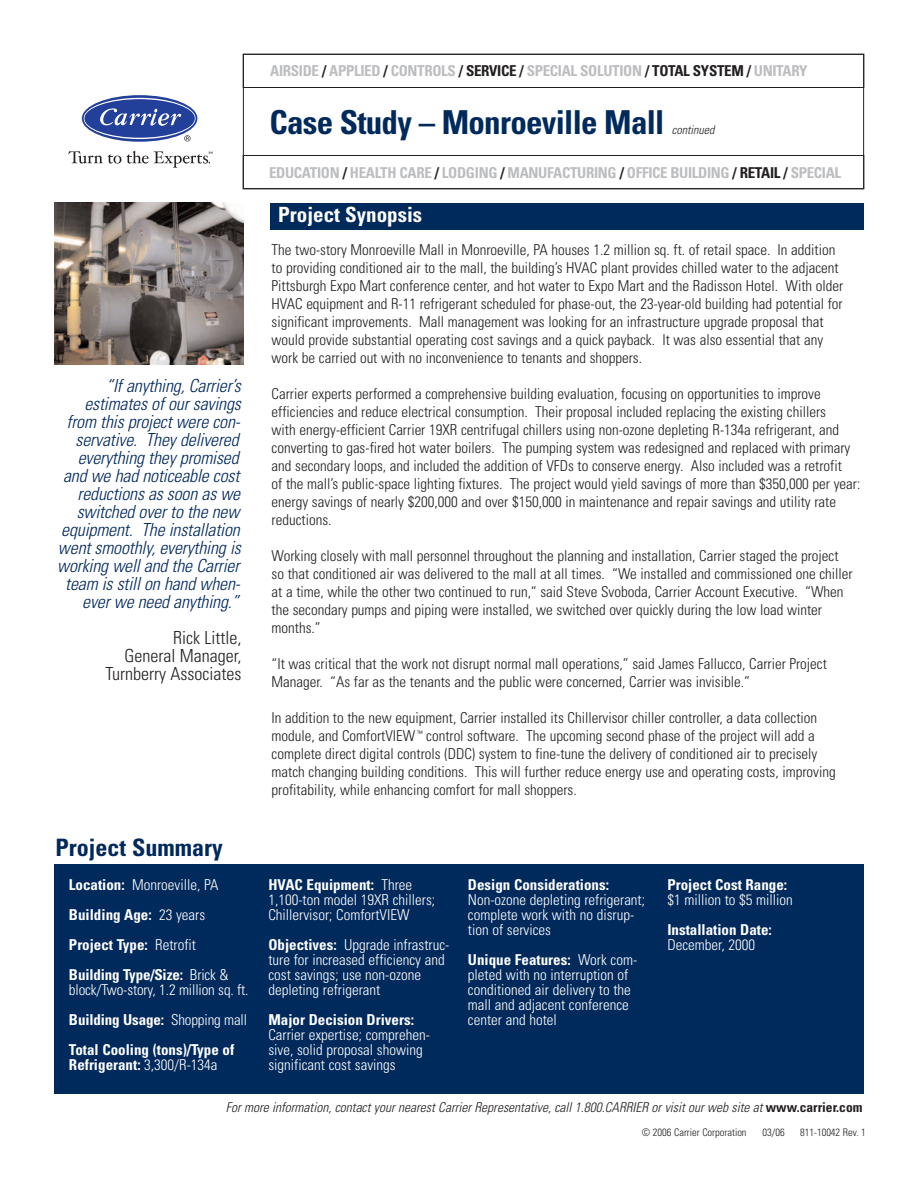
<style>
.page{position:relative;width:918px;height:1188px;background:#fff}
.page>*{position:absolute;margin:0;border:0;box-sizing:border-box;transform-origin:0 0}
.t1{font:700 condensed 33px "Univers";letter-spacing:-.02em;color:#00295c}
.t2{font:700 condensed 24px "Univers";color:#00295c}
.t3{font:700 condensed 21px "Univers";color:#fff}
.t4{font:italic 300 condensed 18px/18px "Univers";letter-spacing:-.01em;color:#00295c;text-align:right}
.t5{font:300 condensed 18px/18px "Univers";color:#231f20;text-align:right}
.t6{font:300 condensed 15px/18px "Univers";color:#231f20}
.t7{font:300 condensed 15px/15px "Univers";color:#fff}
.t8{font:700 condensed 15px/30px "Univers";color:#fff}
.t9{font:700 condensed 15px "Univers";letter-spacing:-.02em;color:#bcbdc0}
.t10{font:italic 300 condensed 13.5px "Univers";color:#231f20}
.t11{font:italic 300 condensed 12px "Univers";color:#231f20}
.t12{font:300 condensed 10.5px "Univers";color:#231f20}
.s1{color:#231f20}
.s2{font-weight:300}
.s3{font-weight:700}
.s4{font-weight:700;font-style:normal}
</style>
<div class="page">
<div style="left:243px;top:155px;width:621px;height:34px;border:1px solid #231f20"></div>
<div style="left:243px;top:54px;width:621px;height:34px;border:1px solid #231f20"></div>
<div style="left:54px;top:864px;width:810px;height:230px;background:#00295c"></div>
<div style="left:270px;top:203px;width:594px;height:27px;background:#00295c"></div>
<img style="left:54px;top:202px;width:189px;height:162px">
<svg style="left:184px;top:135px;width:7px;height:6px"></svg>
<svg style="left:82px;top:95px;width:115px;height:47px"></svg>
<svg style="left:84px;top:98px;width:112px;height:41px"></svg>
<div style="left:84px;top:99px;width:111px;height:39px;background:#223f99;border-radius:50%"></div>
<svg style="left:100px;top:108px;width:82px;height:18px"></svg>
<svg style="left:68px;top:151px;width:53px;height:13px"></svg>
<svg style="left:127px;top:151px;width:86px;height:17px"></svg>
<p class="t9" style="left:270px;top:65px;width:539px">AIRSIDE <span class="s1">/</span> APPLIED <span class="s1">/</span> CONTROLS <span class="s1">/ SERVICE /</span> SPECIAL SOLUTION <span class="s1">/ TOTAL SYSTEM /</span> UNITARY</p>
<h1 class="t1" style="left:269px;top:110px;width:397px">Case Study – Monroeville Mall</h1>
<p class="t11" style="left:672px;top:125px;width:44px">continued</p>
<p class="t9" style="left:269px;top:167px;width:574px">EDUCATION <span class="s1">/</span> HEALTH CARE <span class="s1">/</span> LODGING <span class="s1">/</span> MANUFACTURING <span class="s1">/</span> OFFICE BUILDING <span class="s1">/ RETAIL /</span> SPECIAL</p>
<p class="t4" style="left:57px;top:379px;width:185px">“If anything, Carrier’s estimates of our savings from this project were con&shy;servative. They delivered everything they promised and we had noticeable cost reductions as soon as we switched over to the new equipment. The installation went smoothly, everything is working well and the Carrier team is still on hand when&shy;ever we need anything.”</p>
<p class="t5" style="left:106px;top:631px;width:138px">Rick Little,<br>General Manager,<br>Turnberry Associates</p>
<h2 class="t2" style="left:56px;top:838px;width:169px">Project Summary</h2>
<p class="t8" style="left:69px;top:871px;width:161px">Location: <span class="s2">Monroeville, PA<br></span>Building Age: <span class="s2">23 years<br></span>Project Type: <span class="s2">Retrofit<br></span>Building Type/Size: <span class="s2">Brick &amp;</span></p>
<p class="t7" style="left:69px;top:976px;width:181px;line-height:30px;text-align:justify">block/Two-story, 1.2 million sq. ft.<br><span class="s3">Building Usage:</span> Shopping mall <span class="s3">Total Cooling (tons)/Type of</span></p>
<p class="t8" style="left:69px;top:1051px;width:150px">Refrigerant: <span class="s2">3,300/R-134a</span></p>
<h3 class="t3" style="left:278px;top:207px;width:145px">Project Synopsis</h3>
<p class="t6" style="left:272px;top:242px;width:573px">The two-story Monroeville Mall in Monroeville, PA houses 1.2 million sq. ft. of retail space. In addition to providing conditioned air to the mall, the building’s HVAC plant provides chilled water to the adjacent Pittsburgh Expo Mart conference center, and hot water to Expo Mart and the Radisson Hotel. With older HVAC equipment and R-11 refrigerant scheduled for phase-out, the 23-year-old building had potential for significant improvements. Mall management was looking for an infrastructure upgrade proposal that would provide substantial operating cost savings and a quick payback. It was also essential that any work be carried out with no inconvenience to tenants and shoppers.</p>
<p class="t6" style="left:272px;top:386px;width:590px">Carrier experts performed a comprehensive building evaluation, focusing on opportunities to improve efficiencies and reduce electrical consumption. Their proposal included replacing the existing chillers<br>with energy-efficient Carrier 19XR centrifugal chillers using non-ozone depleting R-134a refrigerant, and converting to gas-fired hot water boilers. The pumping system was redesigned and replaced with primary and secondary loops, and included the addition of VFDs to conserve energy. Also included was a retrofit<br>of the mall’s public-space lighting fixtures. The project would yield savings of more than $350,000 per year: energy savings of nearly $200,000 and over $150,000 in maintenance and repair savings and utility rate reductions.</p>
<p class="t6" style="left:272px;top:548px;width:583px">Working closely with mall personnel throughout the planning and installation, Carrier staged the project so that conditioned air was delivered to the mall at all times. “We installed and commissioned one chiller at a time, while the other two continued to run,“ said Steve Svoboda, Carrier Account Executive. “When the secondary pumps and piping were installed, we switched over quickly during the low load winter months.”</p>
<p class="t6" style="left:272px;top:656px;width:557px">“It was critical that the work not disrupt normal mall operations,” said James Fallucco, Carrier Project<br>Manager. “As far as the tenants and the public were concerned, Carrier was invisible.”</p>
<p class="t6" style="left:272px;top:710px;width:566px">In addition to the new equipment, Carrier installed its Chillervisor chiller controller, a data collection module, and ComfortVIEW <sup>™</sup> control software. The upcoming second phase of the project will add a complete direct digital controls (DDC) system to fine-tune the delivery of conditioned air to precisely match changing building conditions. This will further reduce energy use and operating costs, improving profitability, while enhancing comfort for mall shoppers.</p>
<p class="t7" style="left:268px;top:878px;width:168px"><span class="s3">HVAC Equipment:</span> Three<br>1,100-ton model 19XR chillers;<br>Chillervisor; ComfortVIEW</p>
<p class="t7" style="left:268px;top:938px;width:182px"><span class="s3">Objectives:</span> Upgrade infrastruc&shy;ture for increased efficiency and cost savings; use non-ozone depleting refrigerant</p>
<p class="t8" style="left:268px;top:1006px;width:147px">Major Decision Drivers:</p>
<p class="t7" style="left:268px;top:1028px;width:163px">Carrier expertise; comprehen&shy;sive, solid proposal showing significant cost savings</p>
<p class="t8" style="left:468px;top:871px;width:143px">Design Considerations:</p>
<p class="t7" style="left:468px;top:893px;width:179px">Non-ozone depleting refrigerant; complete work with no disrup&shy;tion of services</p>
<p class="t7" style="left:468px;top:953px;width:171px"><span class="s3">Unique Features:</span> Work com&shy;pleted with no interruption of conditioned air delivery to the mall and adjacent conference center and hotel</p>
<p class="t8" style="left:667px;top:871px;width:121px">Project Cost Range:</p>
<p class="t7" style="left:667px;top:893px;width:127px">$1 million to $5 million</p>
<p class="t8" style="left:667px;top:916px;width:106px">Installation Date:</p>
<p class="t7" style="left:667px;top:938px;width:89px">December, 2000</p>
<p class="t10" style="left:226px;top:1102px;width:638px">For more information, contact your nearest Carrier Representative, call 1.800.CARRIER or visit our web site at <span class="s4">www.carrier.com</span></p>
<p class="t12" style="left:642px;top:1128px;width:106px">© 2006 Carrier Corporation</p>
<p class="t12" style="left:763px;top:1128px;width:24px">03/06</p>
<p class="t12" style="left:800px;top:1128px;width:67px">811-10042 Rev. 1</p>
</div>
